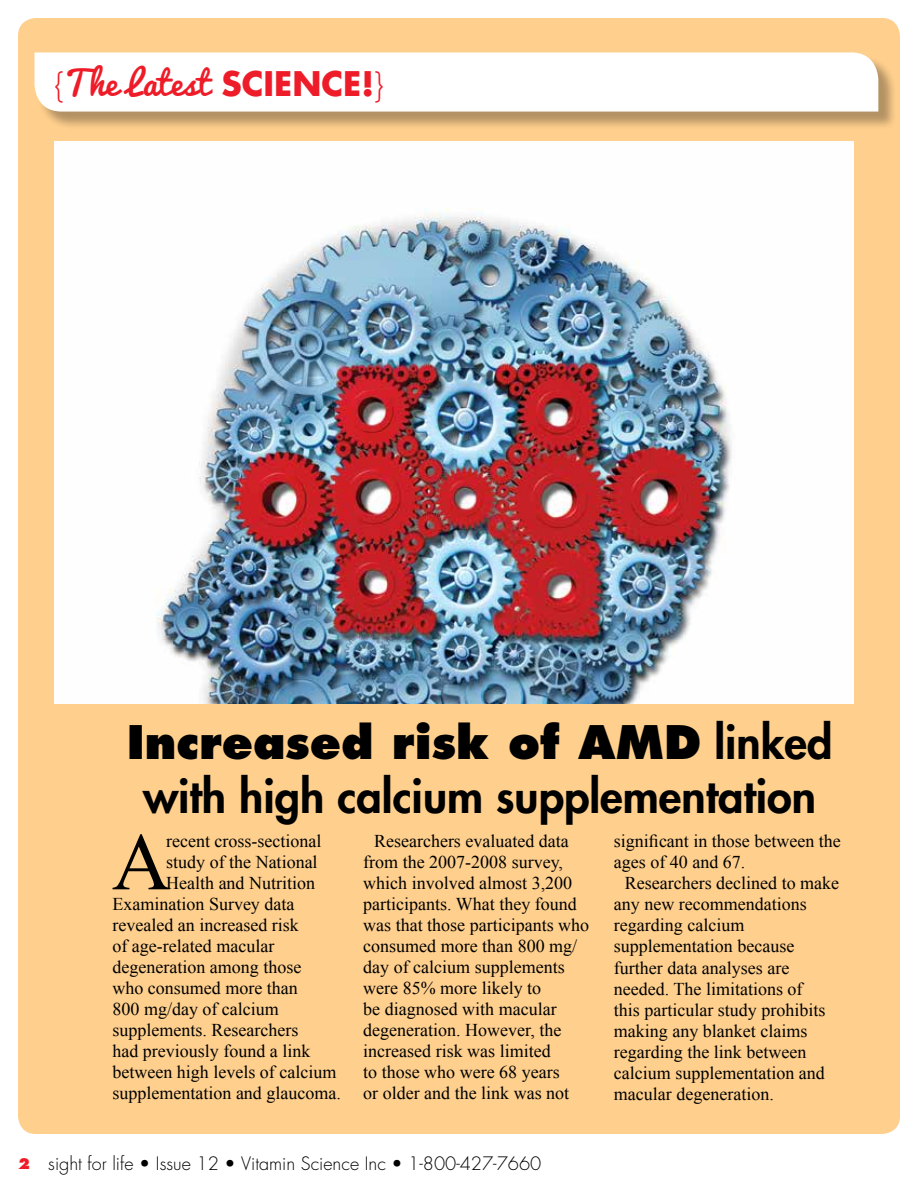
<style>
.page{position:relative;width:918px;height:1188px;background:#fff}
.page>*{position:absolute;margin:0;border:0;box-sizing:border-box;transform-origin:0 0}
.t1{font:81.45px "Times New Roman";color:#000}
.t2{font:800 45px/54px "Futura Std";color:#000;text-align:center}
.t3{font:33px "Pacifico";color:#ed1c28}
.t4{font:18px/21px "Times New Roman";color:#000}
.t5{font:300 18px "Futura Std";color:#000}
.s1{font-family:"Futura Std";font-weight:300}
.s2{font-family:"Futura Std";font-weight:700}
.s3{font-style:inherit}
.s4{font-weight:800;font-size:14.25px;color:#ed1c28}
</style>
<div class="page">
<div style="left:18px;top:18px;width:882px;height:1116px;background:#fecf8d;border-radius:18px"></div>
<div style="left:37px;top:55px;width:860px;height:75px;background:#000;opacity:.3"></div>
<div style="left:34px;top:52px;width:844px;height:60px;background:#fff"></div>
<img style="left:54px;top:141px;width:799px;height:562px">
<h3 class="t3" style="left:54px;top:65px;width:331px"><span class="s1">{</span>The Latest <span class="s2">SCIENCE!</span><span class="s1">}</span></h3>
<h2 class="t2" style="left:127px;top:715px;width:707px"><span class="s3">Increased risk of AMD</span> linked with high calcium supplementation</h2>
<h1 class="t1" style="left:112px;top:807px;width:60px">A</h1>
<p class="t4" style="left:166px;top:831px;width:157px">recent cross-sectional</p>
<p class="t4" style="left:166px;top:852px;width:153px">study of the National</p>
<p class="t4" style="left:166px;top:873px;width:150px">Health and Nutrition</p>
<p class="t4" style="left:113px;top:894px;width:183px">Examination Survey data</p>
<p class="t4" style="left:113px;top:915px;width:188px">revealed an increased risk</p>
<p class="t4" style="left:113px;top:936px;width:163px">of age-related macular</p>
<p class="t4" style="left:113px;top:957px;width:190px">degeneration among those</p>
<p class="t4" style="left:113px;top:978px;width:187px">who consumed more than</p>
<p class="t4" style="left:113px;top:999px;width:168px">800 mg/day of calcium</p>
<p class="t4" style="left:113px;top:1020px;width:187px">supplements. Researchers</p>
<p class="t4" style="left:113px;top:1041px;width:199px">had previously found a link</p>
<p class="t4" style="left:113px;top:1062px;width:225px">between high levels of calcium</p>
<p class="t4" style="left:113px;top:1083px;width:230px">supplementation and glaucoma.</p>
<p class="t4" style="left:363px;top:831px;width:227px;text-indent:11px">Researchers evaluated data from the 2007-2008 survey, which involved almost 3,200 participants. What they found was that those participants who consumed more than 800 mg/ day of calcium supplements were 85% more likely to<br>be diagnosed with macular degeneration. However, the increased risk was limited<br>to those who were 68 years<br>or older and the link was not</p>
<p class="t4" style="left:614px;top:831px;width:228px">significant in those between the ages of 40 and 67.</p>
<p class="t4" style="left:614px;top:873px;width:227px;text-indent:11px">Researchers declined to make any new recommendations regarding calcium supplementation because further data analyses are needed. The limitations of<br>this particular study prohibits making any blanket claims regarding the link between calcium supplementation and macular degeneration.</p>
<p class="t5" style="left:18px;top:1153px;width:525px"><span class="s4">2</span> sight for life • Issue 12 • Vitamin Science Inc • 1-800-427-7660</p>
</div>
